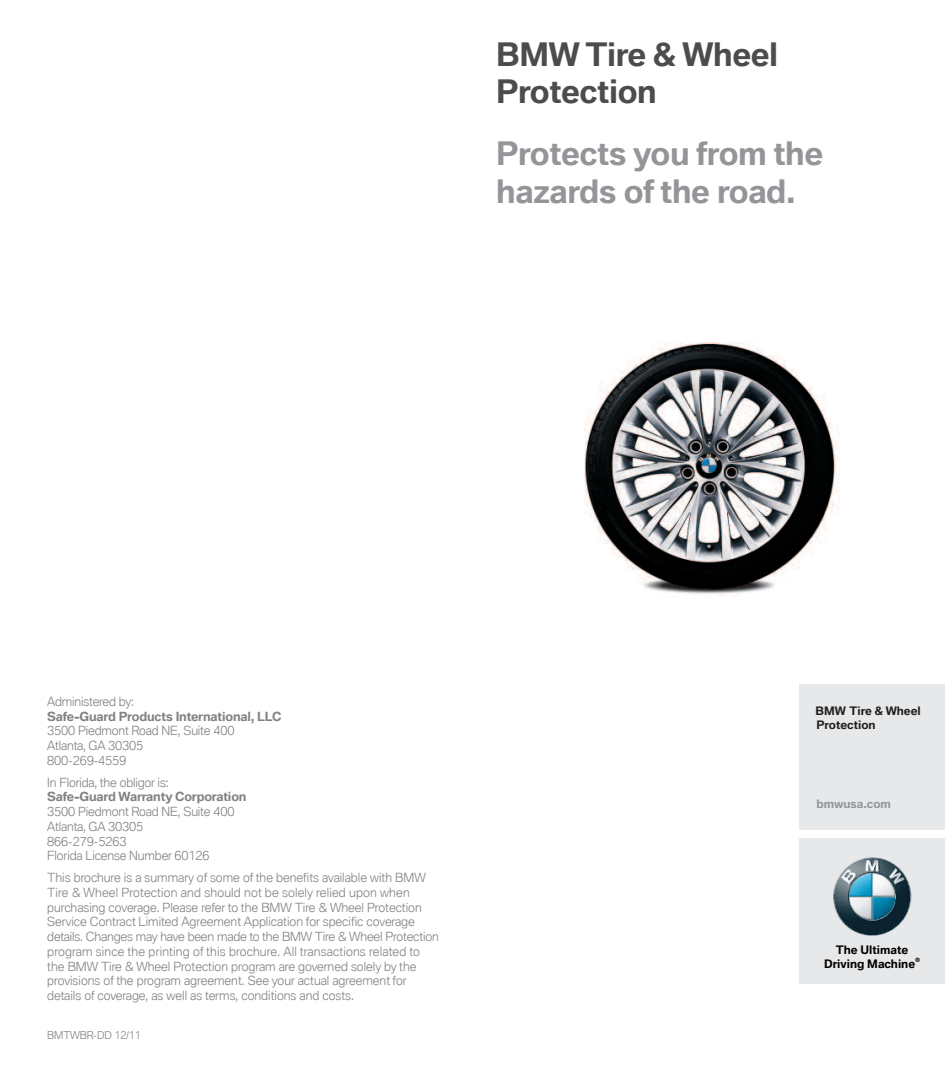
<style>
.page{position:relative;width:945px;height:1071px;background:#fff}
.page>*{position:absolute;margin:0;border:0;box-sizing:border-box;transform-origin:0 0}
.t1{font:700 31.5px/37.8px "BMW Type Global Pro";letter-spacing:-.015em;color:#939598}
.t2{font:700 31.5px/37.8px "BMW Type Global Pro";letter-spacing:-.015em;color:#4b4c4d}
.t3{font:300 12.25px/14.7px "BMW Type Global Pro";color:#808285}
.t4{font:700 12.25px "BMW Type Global Pro";letter-spacing:-.015em;color:#808285}
.t5{font:700 11.38px/13.7px "BMW Type Global Pro";color:#000;text-align:center}
.t6{font:700 11.38px/13.7px "BMW Type Global Pro";color:#231f20}
.t7{font:700 11.38px "BMW Type Global Pro";color:#939598}
.t8{font:300 10.5px "BMW Type Global Pro";letter-spacing:-.01em;color:#808285}
.t9{font:700 5.6px "BMW Type Global Pro";color:#000}
</style>
<div class="page">
<img style="left:584px;top:342px;width:256px;height:255px">
<div style="left:799px;top:684px;width:146px;height:146px;background:#e7e8e9"></div>
<div style="left:799px;top:838px;width:146px;height:146px;background:#e7e8e9"></div>
<img style="left:833px;top:857px;width:79px;height:79px">
<h1 class="t2" style="left:496px;top:35px;width:283px">BMW Tire &amp; Wheel<br>Protection</h1>
<h1 class="t1" style="left:496px;top:134px;width:329px">Protects you from the hazards of the road.</h1>
<p class="t3" style="left:47px;top:694px;width:88px">Administered by:</p>
<p class="t4" style="left:47px;top:709px;width:236px">Safe-Guard Products International, LLC</p>
<p class="t3" style="left:47px;top:723px;width:189px">3500 Piedmont Road NE, Suite 400<br>Atlanta, GA 30305<br>800-269-4559</p>
<p class="t3" style="left:47px;top:775px;width:123px">In Florida, the obligor is:</p>
<p class="t4" style="left:47px;top:789px;width:201px">Safe-Guard Warranty Corporation</p>
<p class="t3" style="left:47px;top:804px;width:189px">3500 Piedmont Road NE, Suite 400<br>Atlanta, GA 30305<br>866-279-5263<br>Florida License Number 60126</p>
<p class="t3" style="left:47px;top:870px;width:393px">This brochure is a summary of some of the benefits available with BMW Tire &amp; Wheel Protection and should not be solely relied upon when purchasing coverage. Please refer to the BMW Tire &amp; Wheel Protection Service Contract Limited Agreement Application for specific coverage details. Changes may have been made to the BMW Tire &amp; Wheel Protection program since the printing of this brochure. All transactions related to the BMW Tire &amp; Wheel Protection program are governed solely by the provisions of the program agreement. See your actual agreement for details of coverage, as well as terms, conditions and costs.</p>
<p class="t8" style="left:47px;top:1029px;width:95px">BMTWBR-DD 12/11</p>
<p class="t6" style="left:816px;top:704px;width:107px">BMW Tire &amp; Wheel<br>Protection</p>
<p class="t7" style="left:816px;top:797px;width:76px">bmwusa.com</p>
<p class="t5" style="left:824px;top:943px;width:93px">The Ultimate<br>Driving Machine</p>
<p class="t9" style="left:915px;top:957px;width:6px">®</p>
</div>
